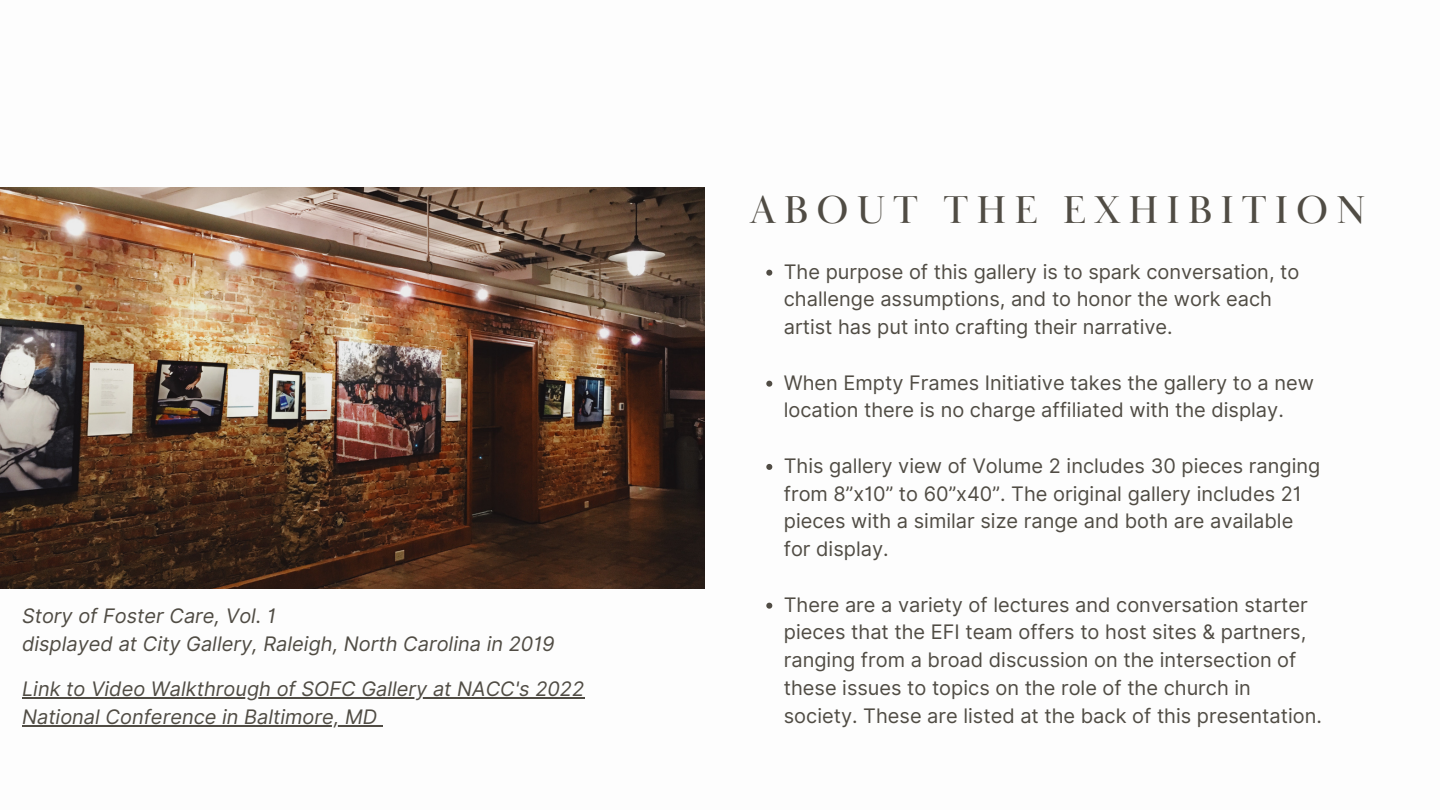
<style>
.page{position:relative;width:1440px;height:810px;background:#fff}
.page>*{position:absolute;margin:0;border:0;box-sizing:border-box;transform-origin:0 0}
.t1{font:40px "Baskerville Display PT";letter-spacing:.2em;color:#504c44}
.t2{font:20px/27.8px "Inter";color:#504c44}
.t3{font:italic 20px/27.8px "Inter";color:#504c44}
</style>
<div class="page">
<img style="left:0;top:188px;width:705px;height:400px">
<svg style="left:766px;top:270px;width:6px;height:6px"></svg>
<svg style="left:766px;top:381px;width:6px;height:6px"></svg>
<svg style="left:766px;top:464px;width:6px;height:6px"></svg>
<svg style="left:766px;top:603px;width:6px;height:6px"></svg>
<hr style="left:22px;top:697px;width:562px;height:2px;background:#504c44">
<hr style="left:22px;top:725px;width:355px;height:2px;background:#504c44">
<svg style="left:377px;top:725px;width:6px;height:2px"></svg>
<p class="t3" style="left:22px;top:602px;width:534px">Story of Foster Care, Vol. 1<br>displayed at City Gallery, Raleigh, North Carolina in 2019</p>
<p class="t3" style="left:22px;top:675px;width:564px">Link to Video Walkthrough of SOFC Gallery at NACC's 2022<br>National Conference in Baltimore, MD</p>
<h1 class="t1" style="left:750px;top:185px;width:617px">ABOUT THE EXHIBITION</h1>
<p class="t2" style="left:784px;top:257px;width:517px">The purpose of this gallery is to spark conversation, to challenge assumptions, and to honor the work each artist has put into crafting their narrative.</p>
<p class="t2" style="left:784px;top:368px;width:532px">When Empty Frames Initiative takes the gallery to a new location there is no charge affiliated with the display.</p>
<p class="t2" style="left:784px;top:452px;width:538px">This gallery view of Volume 2 includes 30 pieces ranging from 8”x10” to 60”x40”. The original gallery includes 21 pieces with a similar size range and both are available for display.</p>
<p class="t2" style="left:784px;top:590px;width:540px">There are a variety of lectures and conversation starter pieces that the EFI team offers to host sites &amp; partners, ranging from a broad discussion on the intersection of these issues to topics on the role of the church in society. These are listed at the back of this presentation.</p>
</div>
